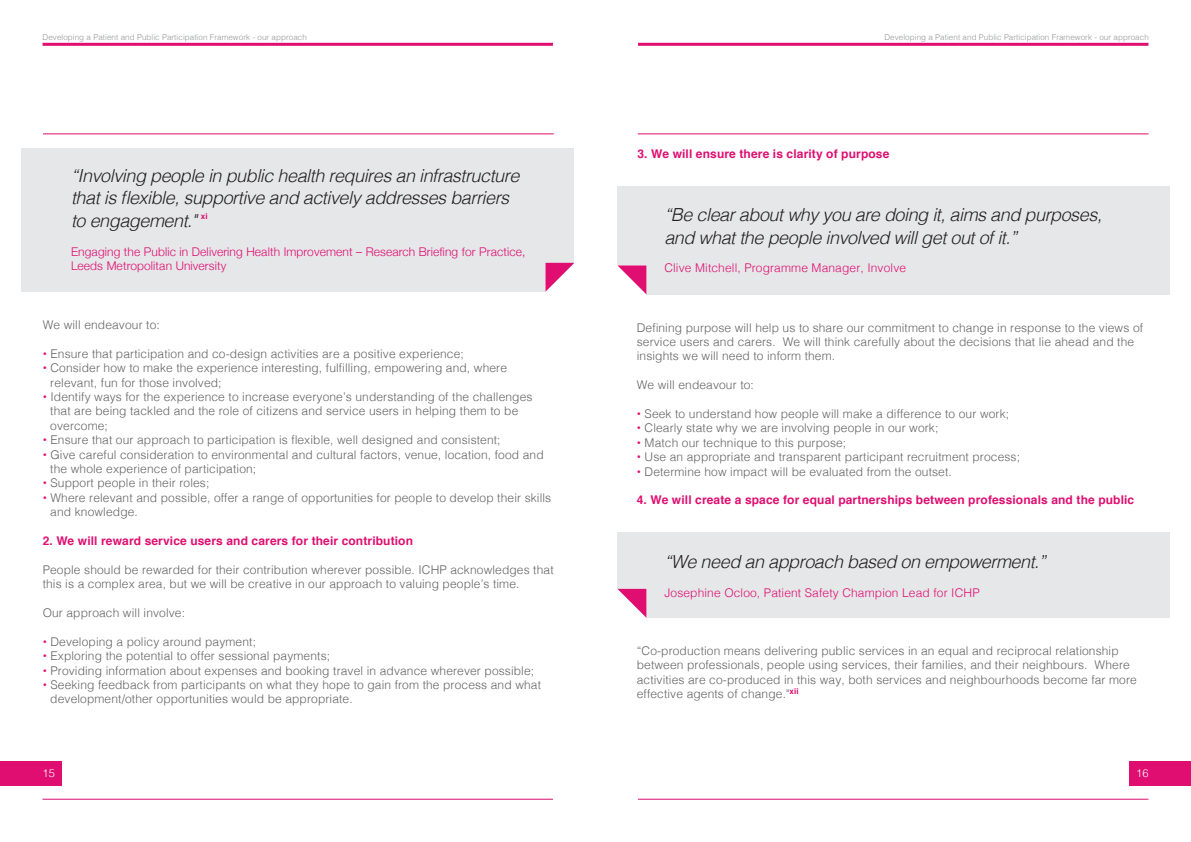
<style>
.page{position:relative;width:1191px;height:842px;background:#fff}
.page>*{position:absolute;margin:0;border:0;box-sizing:border-box;transform-origin:0 0}
.t1{font:italic 300 18px/22.2px "Helvetica";letter-spacing:-.025em;color:#231f20}
.t2{font:300 12px/14.4px "Helvetica";letter-spacing:.01em;color:#636366}
.t3{font:700 12px "Helvetica";letter-spacing:.01em;color:#df0e70}
.t4{font:300 12px/14.4px "Helvetica Neue";letter-spacing:.01em;color:#df0e70}
.t5{font:300 12px "Helvetica";letter-spacing:.01em;color:#df0e70}
.t6{font:300 11px "Helvetica";color:#fff}
.t7{font:300 8px "Helvetica";letter-spacing:.01em;color:#939598}
.t8{font:700 8px "Helvetica";color:#df0e70}
.s1{font-weight:700;color:#df0e70}
</style>
<div class="page">
<hr style="left:43px;top:43px;width:510px;height:3px;background:#df0e70">
<hr style="left:43px;top:799px;width:510px;height:1px;background:#df0e70">
<hr style="left:638px;top:799px;width:510px;height:1px;background:#df0e70">
<hr style="left:638px;top:43px;width:510px;height:3px;background:#df0e70">
<div style="left:1129px;top:761px;width:62px;height:24px;background:#df0e70"></div>
<div style="left:0;top:761px;width:62px;height:24px;background:#df0e70"></div>
<hr style="left:43px;top:133px;width:511px;height:1px;background:#df0e70">
<div style="left:21px;top:148px;width:553px;height:144px;background:#e6e7e9"></div>
<svg style="left:545px;top:263px;width:29px;height:29px"></svg>
<hr style="left:638px;top:133px;width:510px;height:1px;background:#df0e70">
<div style="left:617px;top:186px;width:553px;height:108px;background:#e6e7e9"></div>
<svg style="left:617px;top:265px;width:29px;height:29px"></svg>
<div style="left:617px;top:533px;width:553px;height:85px;background:#e6e7e9"></div>
<svg style="left:617px;top:589px;width:29px;height:29px"></svg>
<p class="t7" style="left:43px;top:30px;width:266px">Developing a Patient and Public Participation Framework - our approach</p>
<p class="t7" style="left:884px;top:30px;width:266px">Developing a Patient and Public Participation Framework - our approach</p>
<h1 class="t1" style="left:71px;top:164px;width:450px">“Involving people in public health requires an infrastructure that is flexible, supportive and actively addresses barriers to engagement."</h1>
<p class="t8" style="left:201px;top:209px;width:8px">xi</p>
<p class="t4" style="left:71px;top:243px;width:456px">Engaging the Public in Delivering Health Improvement – Research Briefing for Practice,<br>Leeds Metropolitan University</p>
<p class="t2" style="left:43px;top:317px;width:119px">We will endeavour to:</p>
<p class="t2" style="left:43px;top:345px;width:423px"><span class="s1">•</span> Ensure that participation and co-design activities are a positive experience;</p>
<p class="t2" style="left:50px;top:360px;width:458px;text-indent:-8px"><span class="s1">•</span> Consider how to make the experience interesting, fulfilling, empowering and, where relevant, fun for those involved;</p>
<p class="t2" style="left:50px;top:389px;width:484px;text-indent:-8px"><span class="s1">•</span> Identify ways for the experience to increase everyone’s understanding of the challenges that are being tackled and the role of citizens and service users in helping them to be overcome;</p>
<p class="t2" style="left:43px;top:432px;width:459px"><span class="s1">•</span> Ensure that our approach to participation is flexible, well designed and consistent;</p>
<p class="t2" style="left:50px;top:446px;width:495px;text-indent:-8px"><span class="s1">•</span> Give careful consideration to environmental and cultural factors, venue, location, food and the whole experience of participation;</p>
<p class="t2" style="left:43px;top:475px;width:168px"><span class="s1">•</span> Support people in their roles;</p>
<p class="t2" style="left:50px;top:489px;width:502px;text-indent:-8px"><span class="s1">•</span> Where relevant and possible, offer a range of opportunities for people to develop their skills and knowledge.</p>
<p class="t3" style="left:43px;top:531px;width:372px">2. We will reward service users and carers for their contribution</p>
<p class="t2" style="left:43px;top:561px;width:512px">People should be rewarded for their contribution wherever possible. ICHP acknowledges that this is a complex area, but we will be creative in our approach to valuing people’s time.</p>
<p class="t2" style="left:43px;top:605px;width:144px">Our approach will involve:</p>
<p class="t2" style="left:43px;top:633px;width:215px"><span class="s1">•</span> Developing a policy around payment;</p>
<p class="t2" style="left:43px;top:648px;width:289px"><span class="s1">•</span> Exploring the potential to offer sessional payments;</p>
<p class="t2" style="left:43px;top:662px;width:493px"><span class="s1">•</span> Providing information about expenses and booking travel in advance wherever possible;</p>
<p class="t2" style="left:50px;top:677px;width:492px;text-indent:-8px"><span class="s1">•</span> Seeking feedback from participants on what they hope to gain from the process and what development/other opportunities would be appropriate.</p>
<p class="t3" style="left:637px;top:144px;width:253px">3. We will ensure there is clarity of purpose</p>
<h1 class="t1" style="left:664px;top:202px;width:439px;line-height:22.8px">“Be clear about why you are doing it, aims and purposes, and what the people involved will get out of it.”</h1>
<p class="t5" style="left:664px;top:258px;width:243px">Clive Mitchell, Programme Manager, Involve</p>
<p class="t2" style="left:637px;top:319px;width:508px">Defining purpose will help us to share our commitment to change in response to the views of service users and carers. We will think carefully about the decisions that lie ahead and the insights we will need to inform them.</p>
<p class="t2" style="left:637px;top:377px;width:119px">We will endeavour to:</p>
<p class="t2" style="left:637px;top:406px;width:374px"><span class="s1">•</span> Seek to understand how people will make a difference to our work;</p>
<p class="t2" style="left:637px;top:420px;width:303px"><span class="s1">•</span> Clearly state why we are involving people in our work;</p>
<p class="t2" style="left:637px;top:434px;width:211px"><span class="s1">•</span> Match our technique to this purpose;</p>
<p class="t2" style="left:637px;top:449px;width:385px"><span class="s1">•</span> Use an appropriate and transparent participant recruitment process;</p>
<p class="t2" style="left:637px;top:463px;width:317px"><span class="s1">•</span> Determine how impact will be evaluated from the outset.</p>
<p class="t3" style="left:637px;top:490px;width:499px">4. We will create a space for equal partnerships between professionals and the public</p>
<h1 class="t1" style="left:664px;top:549px;width:383px">“We need an approach based on empowerment.”</h1>
<p class="t5" style="left:664px;top:582px;width:317px">Josephine Ocloo, Patient Safety Champion Lead for ICHP</p>
<p class="t2" style="left:637px;top:642px;width:501px">“Co-production means delivering public services in an equal and reciprocal relationship between professionals, people using services, their families, and their neighbours. Where activities are co-produced in this way, both services and neighbourhoods become far more effective agents of change."<sup>xii</sup></p>
<p class="t6" style="left:43px;top:763px;width:14px">15</p>
<p class="t6" style="left:1136px;top:764px;width:14px">16</p>
</div>
